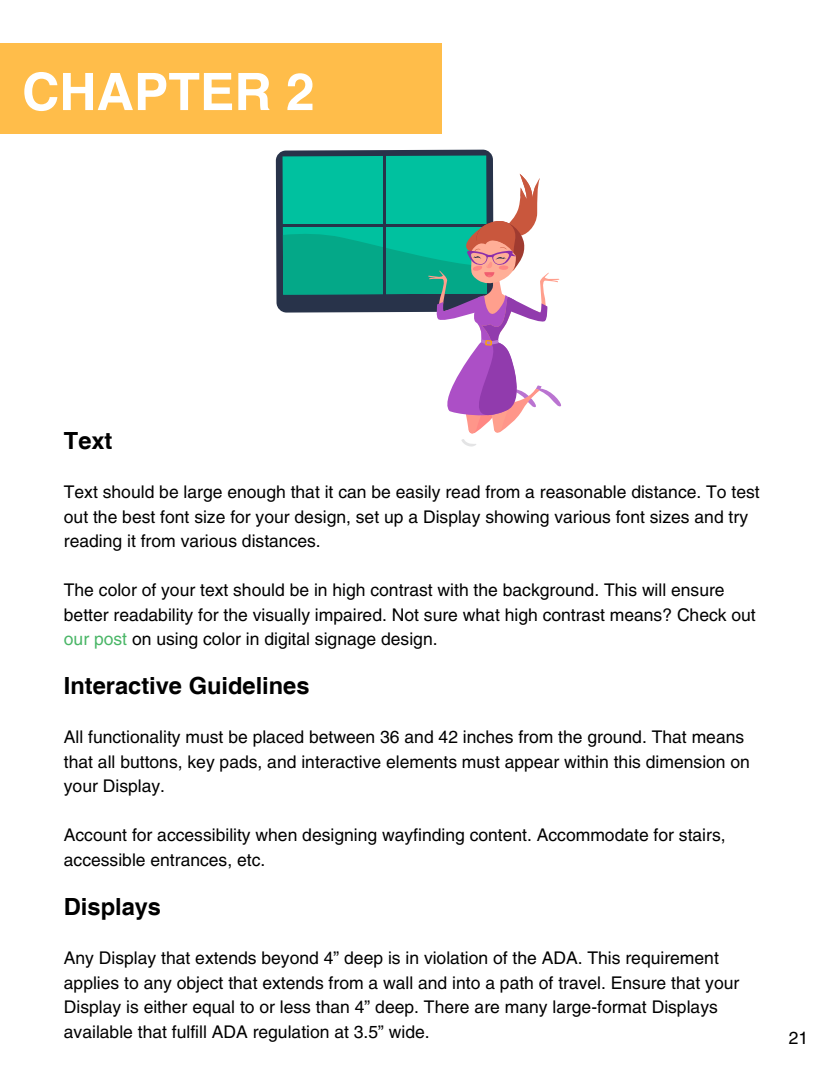
<style>
.page{position:relative;width:837px;height:1083px;background:#fff}
.page>*{position:absolute;margin:0;border:0;box-sizing:border-box;transform-origin:0 0}
.t1{font:700 51.62px "Helvetica";color:#fff}
.t2{font:700 23.62px "Helvetica";color:#000}
.t3{font:17.5px/24.5px "Helvetica";color:#000}
.s1{color:#4ab667}
</style>
<div class="page">
<svg style="left:276px;top:150px;width:285px;height:296px"></svg>
<div style="left:0;top:43px;width:442px;height:90px;background:#ffbd4a"></div>
<h1 class="t1" style="left:22px;top:62px;width:294px">CHAPTER 2</h1>
<h2 class="t2" style="left:64px;top:427px;width:50px">Text</h2>
<p class="t3" style="left:64px;top:480px;width:697px">Text should be large enough that it can be easily read from a reasonable distance. To test out the best font size for your design, set up a Display showing various font sizes and try reading it from various distances.</p>
<p class="t3" style="left:64px;top:578px;width:693px">The color of your text should be in high contrast with the background. This will ensure better readability for the visually impaired. Not sure what high contrast means? Check out</p>
<p class="t3" style="left:64px;top:627px;width:375px"><span class="s1">our post</span> on using color in digital signage design.</p>
<h2 class="t2" style="left:64px;top:672px;width:247px">Interactive Guidelines</h2>
<p class="t3" style="left:64px;top:725px;width:687px">All functionality must be placed between 36 and 42 inches from the ground. That means that all buttons, key pads, and interactive elements must appear within this dimension on your Display.</p>
<p class="t3" style="left:64px;top:823px;width:663px">Account for accessibility when designing wayfinding content. Accommodate for stairs, accessible entrances, etc.</p>
<h2 class="t2" style="left:64px;top:893px;width:99px">Displays</h2>
<p class="t3" style="left:64px;top:945px;width:677px">Any Display that extends beyond 4” deep is in violation of the ADA. This requirement applies to any object that extends from a wall and into a path of travel. Ensure that your Display is either equal to or less than 4” deep. There are many large-format Displays available that fulfill ADA regulation at 3.5” wide.</p>
<p class="t3" style="left:788px;top:1025px;width:21px">21</p>
</div>
